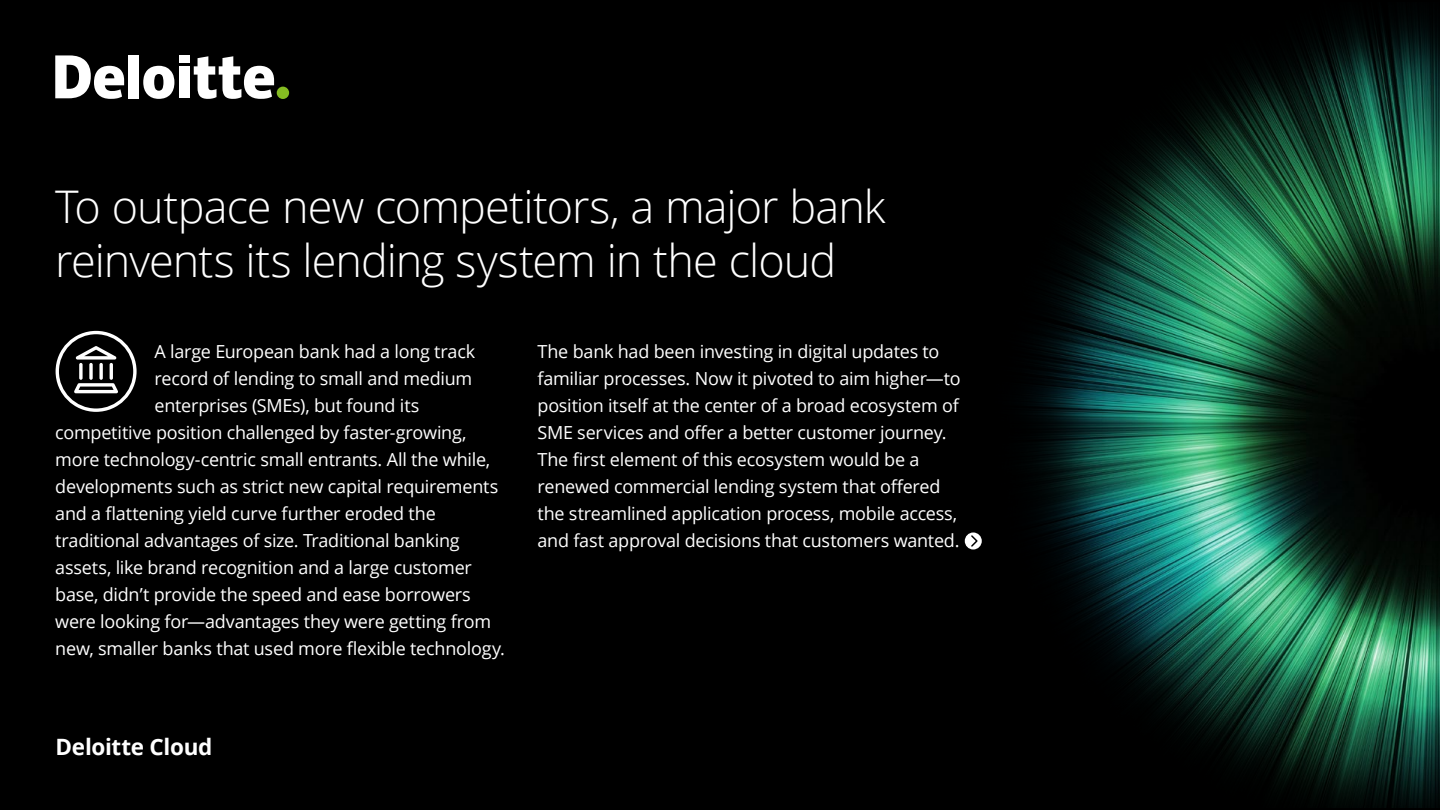
<style>
.page{position:relative;width:1440px;height:810px;background:#000}
.page>*{position:absolute;margin:0;border:0;box-sizing:border-box;transform-origin:0 0}
.t1{font:300 45px/54px "Open Sans";letter-spacing:-.02em;color:#fff}
.t2{font:700 22.5px "Open Sans";letter-spacing:-.015em;color:#fff}
.t3{font:18px/27px "Open Sans";letter-spacing:-.015em;color:#fff}
</style>
<div class="page">
<div style="left:277px;top:87px;width:12px;height:12px;background:#85bc22;border-radius:50%"></div>
<div style="left:128px;top:55px;width:11px;height:43px;background:#fff"></div>
<svg style="left:143px;top:66px;width:31px;height:33px"></svg>
<div style="left:179px;top:66px;width:10px;height:32px;background:#fff"></div>
<div style="left:179px;top:55px;width:10px;height:7px;background:#fff"></div>
<svg style="left:194px;top:56px;width:80px;height:43px"></svg>
<svg style="left:55px;top:55px;width:69px;height:44px"></svg>
<img style="left:864px;top:3px;width:576px;height:804px">
<svg style="left:965px;top:533px;width:17px;height:17px"></svg>
<svg style="left:970px;top:534px;width:9px;height:14px"></svg>
<svg style="left:56px;top:331px;width:81px;height:81px"></svg>
<h1 class="t1" style="left:55px;top:179px;width:832px">To outpace new competitors, a major bank reinvents its lending system in the cloud</h1>
<p class="t3" style="left:155px;top:338px;width:322px">A large European bank had a long track</p>
<p class="t3" style="left:155px;top:365px;width:319px">record of lending to small and medium</p>
<p class="t3" style="left:155px;top:392px;width:266px">enterprises (SMEs), but found its</p>
<p class="t3" style="left:55px;top:419px;width:413px">competitive position challenged by faster-growing,</p>
<p class="t3" style="left:55px;top:446px;width:436px">more technology-centric small entrants. All the while,</p>
<p class="t3" style="left:55px;top:473px;width:445px">developments such as strict new capital requirements</p>
<p class="t3" style="left:55px;top:500px;width:382px">and a flattening yield curve further eroded the</p>
<p class="t3" style="left:55px;top:527px;width:406px">traditional advantages of size. Traditional banking</p>
<p class="t3" style="left:55px;top:554px;width:418px">assets, like brand recognition and a large customer</p>
<p class="t3" style="left:55px;top:581px;width:417px">base, didn’t provide the speed and ease borrowers</p>
<p class="t3" style="left:55px;top:608px;width:437px">were looking for—advantages they were getting from</p>
<p class="t3" style="left:55px;top:635px;width:451px">new, smaller banks that used more flexible technology.</p>
<p class="t2" style="left:56px;top:731px;width:158px">Deloitte Cloud</p>
<p class="t3" style="left:537px;top:338px;width:425px">The bank had been investing in digital updates to familiar processes. Now it pivoted to aim higher—to position itself at the center of a broad ecosystem of SME services and offer a better customer journey.<br>The first element of this ecosystem would be a renewed commercial lending system that offered the streamlined application process, mobile access, and fast approval decisions that customers wanted.</p>
</div>
